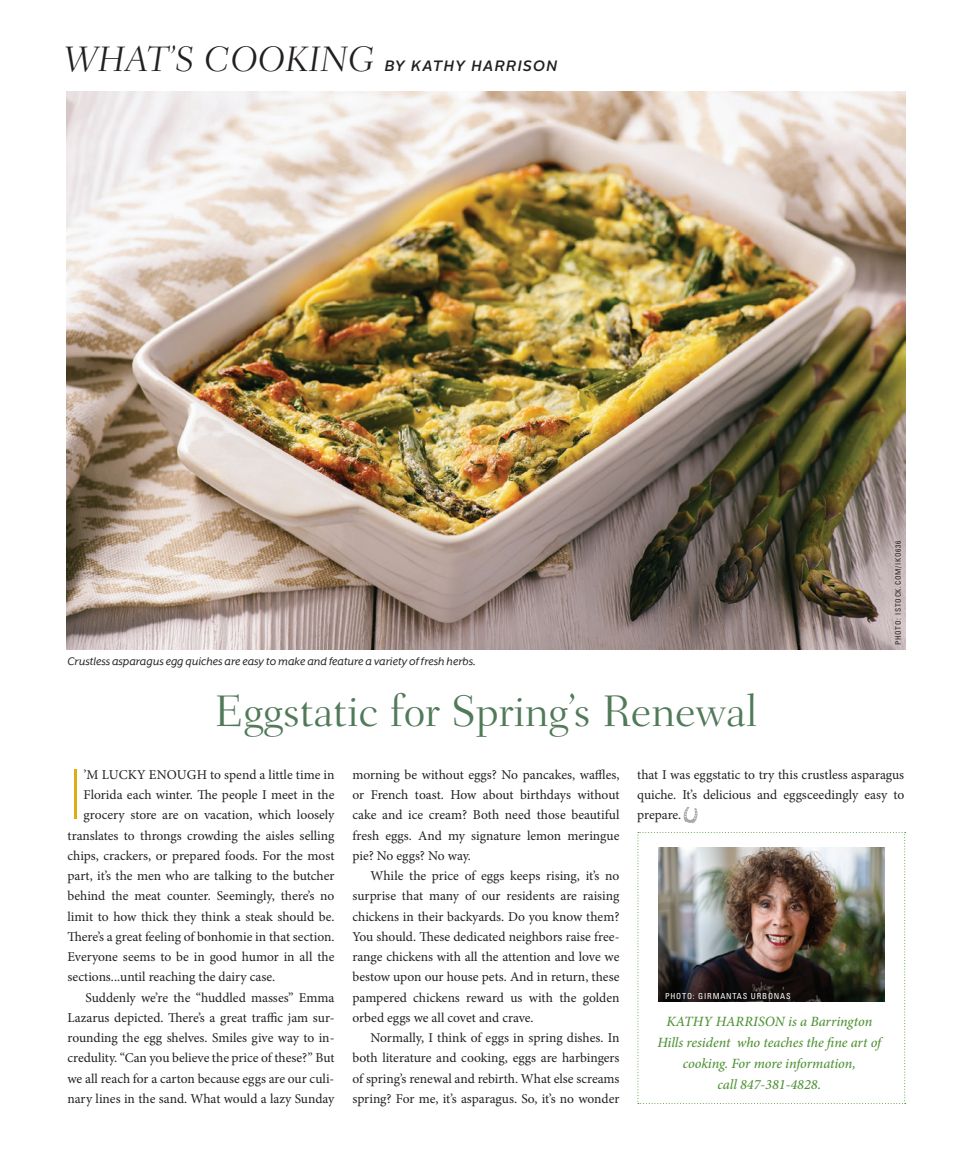
<style>
.page{position:relative;width:972px;height:1175px;background:#fff}
.page>*{position:absolute;margin:0;border:0;box-sizing:border-box;transform-origin:0 0}
.t1{font:100 71.4px "Alright Sans";color:#dead13}
.t2{font:300 45px "Fairfield LT Std";letter-spacing:-.01em;color:#517a59}
.t3{font:italic 300 36px "Fairfield LT Std";color:#231f20}
.t4{font:italic 500 15px "Alright Sans";letter-spacing:.08em;color:#231f20}
.t5{font:italic 500 14.1px/21px "Minion Pro";letter-spacing:-.005em;color:#4f9236;text-align:center}
.t6{font:13.5px/20.2px "Minion Pro";color:#231f20;text-align:justify}
.t7{font:12.75px "Mr Eaves XL San Alt RI";color:#231f20}
.t8{font:condensed 8.25px "Univers LT Std";letter-spacing:.1em;color:#fff}
.t9{font:condensed 7.5px "Univers LT Std";letter-spacing:.1em;color:#231f20}
</style>
<div class="page">
<svg style="left:637px;top:832px;width:269px;height:272px"></svg>
<img style="left:659px;top:847px;width:225px;height:155px">
<svg style="left:684px;top:807px;width:13px;height:16px"></svg>
<img style="left:67px;top:92px;width:838px;height:557px">
<h3 class="t3" style="left:64px;top:38px;width:313px">WHAT’S COOKING</h3>
<p class="t4" style="left:385px;top:55px;width:174px">BY KATHY HARRISON</p>
<p class="t7" style="left:68px;top:654px;width:410px">Crustless asparagus egg quiches are easy to make and feature a variety of fresh herbs.</p>
<h2 class="t2" style="left:215px;top:685px;width:544px">Eggstatic for Spring’s Renewal</h2>
<p class="t9" style="left:894px;top:645px;width:106px;rotate:-90deg">PHOTO: ISTOCK.COM/IKO636</p>
<h1 class="t1" style="left:68px;top:746px;width:18px">I</h1>
<p class="t6" style="left:84px;top:764px;width:252px">’M LUCKY ENOUGH to spend a little time in</p>
<p class="t6" style="left:84px;top:784px;width:252px">Florida each winter. The people I meet in the</p>
<p class="t6" style="left:84px;top:805px;width:252px">grocery store are on vacation, which loosely</p>
<p class="t6" style="left:68px;top:825px;width:268px">translates to throngs crowding the aisles selling</p>
<p class="t6" style="left:68px;top:845px;width:268px">chips, crackers, or prepared foods. For the most</p>
<p class="t6" style="left:68px;top:865px;width:269px">part, it’s the men who are talking to the butcher</p>
<p class="t6" style="left:68px;top:886px;width:269px">behind the meat counter. Seemingly, there’s no</p>
<p class="t6" style="left:68px;top:906px;width:269px">limit to how thick they think a steak should be.</p>
<p class="t6" style="left:68px;top:926px;width:269px">There’s a great feeling of bonhomie in that section.</p>
<p class="t6" style="left:68px;top:946px;width:268px">Everyone seems to be in good humor in all the</p>
<p class="t6" style="left:68px;top:967px;width:209px">sections...until reaching the dairy case.</p>
<p class="t6" style="left:86px;top:987px;width:251px">Suddenly we’re the “huddled masses” Emma</p>
<p class="t6" style="left:68px;top:1007px;width:269px">Lazarus depicted. There’s a great traffic jam sur-</p>
<p class="t6" style="left:68px;top:1027px;width:269px">rounding the egg shelves. Smiles give way to in-</p>
<p class="t6" style="left:68px;top:1048px;width:269px">credulity. “Can you believe the price of these?” But</p>
<p class="t6" style="left:68px;top:1068px;width:268px">we all reach for a carton because eggs are our culi-</p>
<p class="t6" style="left:68px;top:1088px;width:269px">nary lines in the sand. What would a lazy Sunday</p>
<p class="t6" style="left:352px;top:764px;width:268px">morning be without eggs? No pancakes, waffles, or French toast. How about birthdays without cake and ice cream? Both need those beautiful fresh eggs. And my signature lemon meringue pie? No eggs? No way.</p>
<p class="t6" style="left:352px;top:865px;width:269px;text-indent:18px">While the price of eggs keeps rising, it’s no surprise that many of our residents are raising chickens in their backyards. Do you know them?<br>You should. These dedicated neighbors raise free&shy;range chickens with all the attention and love we bestow upon our house pets. And in return, these pampered chickens reward us with the golden orbed eggs we all covet and crave.</p>
<p class="t6" style="left:352px;top:1027px;width:269px;text-indent:18px">Normally, I think of eggs in spring dishes. In both literature and cooking, eggs are harbingers of spring’s renewal and rebirth. What else screams spring? For me, it’s asparagus. So, it’s no wonder</p>
<p class="t6" style="left:637px;top:764px;width:269px">that I was eggstatic to try this crustless asparagus quiche. It’s delicious and eggsceedingly easy to prepare.</p>
<p class="t8" style="left:665px;top:990px;width:127px">PHOTO: GIRMANTAS URBONAS</p>
<p class="t5" style="left:657px;top:1010px;width:225px">KATHY HARRISON is a Barrington<br>Hills resident who teaches the fine art of cooking. For more information,<br>call 847-381-4828.</p>
</div>
